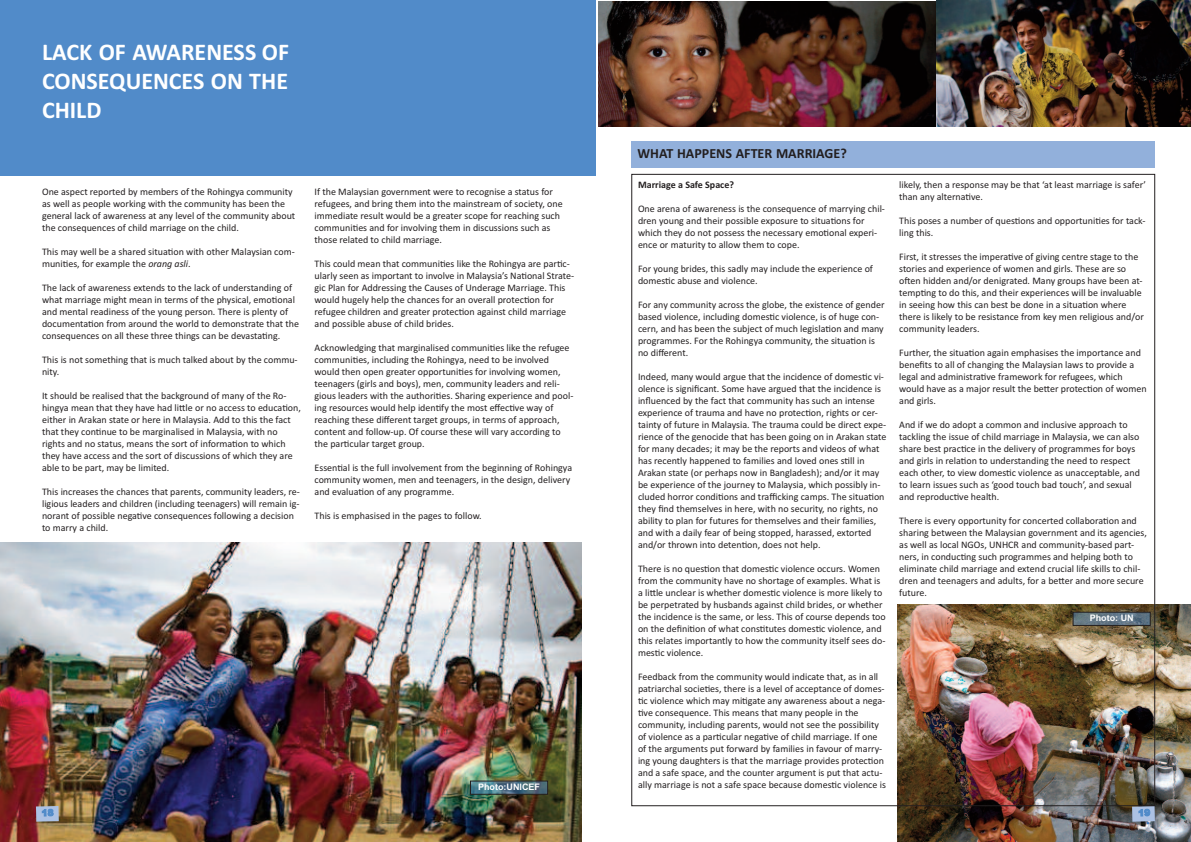
<style>
.page{position:relative;width:1191px;height:842px;background:#fff}
.page>*{position:absolute;margin:0;border:0;box-sizing:border-box;transform-origin:0 0}
.t1{font:700 24px/28.8px "Calibri";color:#fff;text-align:justify}
.t2{font:700 14px "Calibri";color:#231f20}
.t3{font:10px/12px "Calibri";color:#231f20}
.t4{font:700 10px "Calibri";color:#231f20}
.t5{font:700 9px "Arial";color:#fff}
.s1{font-style:italic}
</style>
<div class="page">
<img style="left:897px;top:604px;width:294px;height:238px">
<img style="left:0;top:542px;width:581px;height:300px">
<div style="left:631px;top:141px;width:524px;height:27px;background:#92b0db"></div>
<div style="left:0;top:0;width:595px;height:175px;background:#518bc9"></div>
<div style="left:470px;top:781px;width:77px;height:13px;background:#518bc9;opacity:.52"></div>
<div style="left:470px;top:781px;width:78px;height:13px;border:1px solid #231f20"></div>
<div style="left:1073px;top:612px;width:77px;height:13px;background:#518bc9;opacity:.52"></div>
<div style="left:1073px;top:612px;width:77px;height:14px;border:1px solid #231f20"></div>
<img style="left:598px;top:2px;width:338px;height:125px">
<img style="left:936px;top:0;width:255px;height:127px">
<svg style="left:36px;top:806px;width:23px;height:16px"></svg>
<svg style="left:1132px;top:806px;width:22px;height:16px"></svg>
<h1 class="t1" style="left:42px;top:38px;width:248px">LACK OF AWARENESS OF CONSEQUENCES ON THE CHILD</h1>
<p class="t3" style="left:42px;top:185px;width:255px">One aspect reported by members of the Rohingya community as well as people working with the community has been the general lack of awareness at any level of the community about the consequences of child marriage on the child.</p>
<p class="t3" style="left:42px;top:245px;width:254px">This may well be a shared situation with other Malaysian com&shy;munities, for example the <span class="s1">orang asli</span>.</p>
<p class="t3" style="left:42px;top:281px;width:258px">The lack of awareness extends to the lack of understanding of what marriage might mean in terms of the physical, emotional and mental readiness of the young person. There is plenty of documentation from around the world to demonstrate that the consequences on all these three things can be devastating.</p>
<p class="t3" style="left:42px;top:353px;width:257px">This is not something that is much talked about by the commu&shy;nity.</p>
<p class="t3" style="left:42px;top:389px;width:260px">It should be realised that the background of many of the Ro&shy;hingya mean that they have had little or no access to education, either in Arakan state or here in Malaysia. Add to this the fact that they continue to be marginalised in Malaysia, with no rights and no status, means the sort of information to which they have access and the sort of discussions of which they are able to be part, may be limited.</p>
<p class="t3" style="left:42px;top:485px;width:259px">This increases the chances that parents, community leaders, re&shy;ligious leaders and children (including teenagers) will remain ig&shy;norant of possible negative consequences following a decision to marry a child.</p>
<p class="t3" style="left:314px;top:185px;width:250px">If the Malaysian government were to recognise a status for refugees, and bring them into the mainstream of society, one immediate result would be a greater scope for reaching such communities and for involving them in discussions such as those related to child marriage.</p>
<p class="t3" style="left:314px;top:257px;width:261px">This could mean that communities like the Rohingya are partic&shy;ularly seen as important to involve in Malaysia’s National Strate&shy;gic Plan for Addressing the Causes of Underage Marriage. This would hugely help the chances for an overall protection for refugee children and greater protection against child marriage and possible abuse of child brides.</p>
<p class="t3" style="left:314px;top:341px;width:260px">Acknowledging that marginalised communities like the refugee communities, including the Rohingya, need to be involved would then open greater opportunities for involving women, teenagers (girls and boys), men, community leaders and reli&shy;gious leaders with the authorities. Sharing experience and pool&shy;ing resources would help identify the most effective way of reaching these different target groups, in terms of approach, content and follow-up. Of course these will vary according to the particular target group.</p>
<p class="t3" style="left:314px;top:461px;width:259px">Essential is the full involvement from the beginning of Rohingya community women, men and teenagers, in the design, delivery and evaluation of any programme.</p>
<p class="t3" style="left:314px;top:509px;width:169px">This is emphasised in the pages to follow.</p>
<p class="t5" style="left:478px;top:782px;width:63px">Photo:UNICEF</p>
<h2 class="t2" style="left:637px;top:145px;width:211px">WHAT HAPPENS AFTER MARRIAGE?</h2>
<p class="t4" style="left:638px;top:179px;width:98px">Marriage a Safe Space?</p>
<p class="t3" style="left:638px;top:203px;width:248px">One arena of awareness is the consequence of marrying chil&shy;dren young and their possible exposure to situations for which they do not possess the necessary emotional experi&shy;ence or maturity to allow them to cope.</p>
<p class="t3" style="left:638px;top:263px;width:236px">For young brides, this sadly may include the experience of domestic abuse and violence.</p>
<p class="t3" style="left:638px;top:299px;width:248px">For any community across the globe, the existence of gender based violence, including domestic violence, is of huge con&shy;cern, and has been the subject of much legislation and many programmes. For the Rohingya community, the situation is no different.</p>
<p class="t3" style="left:638px;top:371px;width:250px">Indeed, many would argue that the incidence of domestic vi&shy;olence is significant. Some have argued that the incidence is influenced by the fact that community has such an intense experience of trauma and have no protection, rights or cer&shy;tainty of future in Malaysia. The trauma could be direct expe&shy;rience of the genocide that has been going on in Arakan state for many decades; it may be the reports and videos of what has recently happened to families and loved ones still in Arakan state (or perhaps now in Bangladesh); and/or it may be experience of the journey to Malaysia, which possibly in&shy;cluded horror conditions and trafficking camps. The situation they find themselves in here, with no security, no rights, no ability to plan for futures for themselves and their families, and with a daily fear of being stopped, harassed, extorted and/or thrown into detention, does not help.</p>
<p class="t3" style="left:638px;top:563px;width:249px">There is no question that domestic violence occurs. Women from the community have no shortage of examples. What is a little unclear is whether domestic violence is more likely to be perpetrated by husbands against child brides, or whether the incidence is the same, or less. This of course depends too on the definition of what constitutes domestic violence, and this relates importantly to how the community itself sees do&shy;mestic violence.</p>
<p class="t3" style="left:638px;top:671px;width:249px">Feedback from the community would indicate that, as in all patriarchal societies, there is a level of acceptance of domes&shy;tic violence which may mitigate any awareness about a nega&shy;tive consequence. This means that many people in the community, including parents, would not see the possibility of violence as a particular negative of child marriage. If one of the arguments put forward by families in favour of marry&shy;ing young daughters is that the marriage provides protection and a safe space, and the counter argument is put that actu&shy;ally marriage is not a safe space because domestic violence is</p>
<p class="t3" style="left:899px;top:179px;width:248px">likely, then a response may be that ‘at least marriage is safer’ than any alternative.</p>
<p class="t3" style="left:899px;top:215px;width:248px">This poses a number of questions and opportunities for tack&shy;ling this.</p>
<p class="t3" style="left:899px;top:251px;width:246px">First, it stresses the imperative of giving centre stage to the stories and experience of women and girls. These are so often hidden and/or denigrated. Many groups have been at&shy;tempting to do this, and their experiences will be invaluable in seeing how this can best be done in a situation where there is likely to be resistance from key men religious and/or community leaders.</p>
<p class="t3" style="left:899px;top:347px;width:249px">Further, the situation again emphasises the importance and benefits to all of changing the Malaysian laws to provide a legal and administrative framework for refugees, which would have as a major result the better protection of women and girls.</p>
<p class="t3" style="left:899px;top:419px;width:242px">And if we do adopt a common and inclusive approach to tackling the issue of child marriage in Malaysia, we can also share best practice in the delivery of programmes for boys and girls in relation to understanding the need to respect each other, to view domestic violence as unacceptable, and to learn issues such as ‘good touch bad touch’, and sexual and reproductive health.</p>
<p class="t3" style="left:899px;top:515px;width:249px">There is every opportunity for concerted collaboration and sharing between the Malaysian government and its agencies, as well as local NGOs, UNHCR and community-based part&shy;ners, in conducting such programmes and helping both to eliminate child marriage and extend crucial life skills to chil&shy;dren and teenagers and adults, for a better and more secure future.</p>
<p class="t5" style="left:1089px;top:613px;width:45px">Photo: UN</p>
</div>
